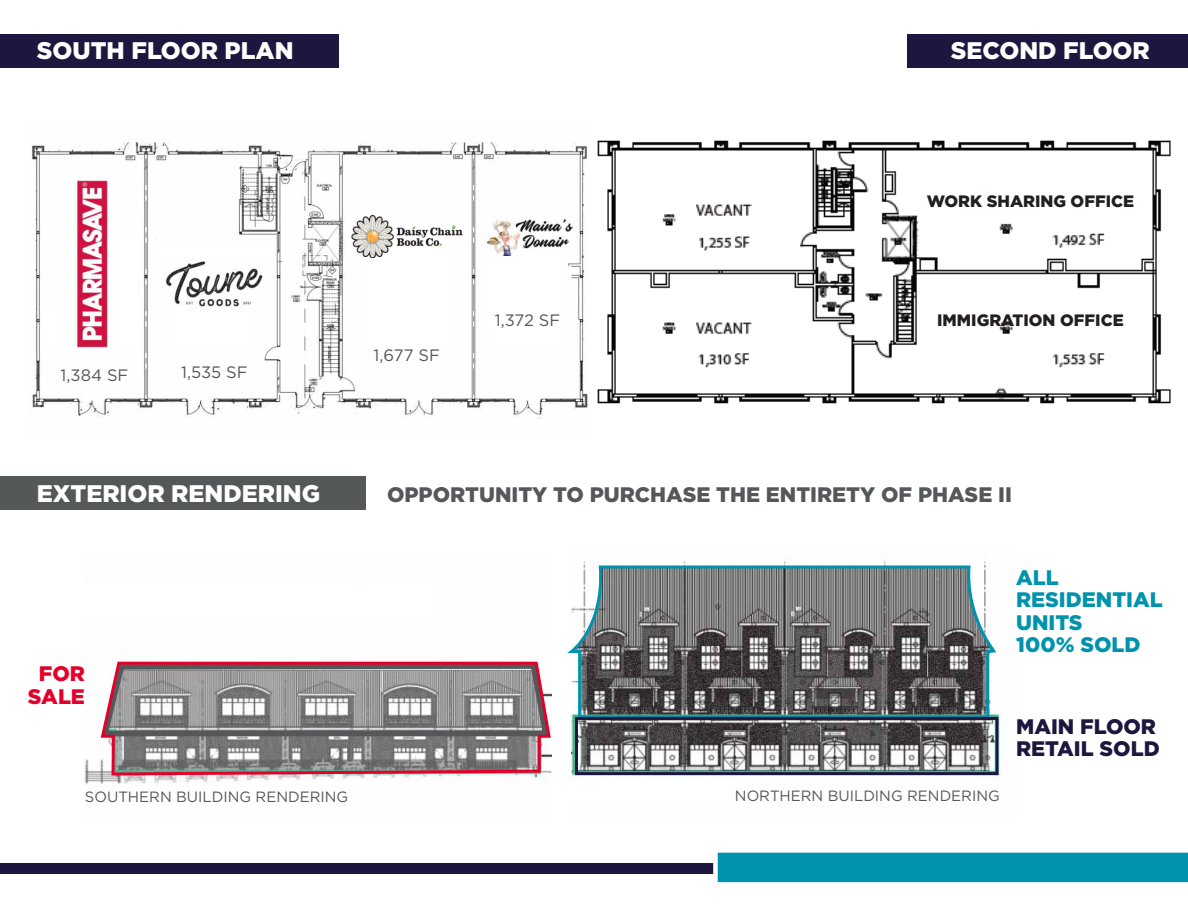
<style>
.page{position:relative;width:1188px;height:918px;background:#fff}
.page>*{position:absolute;margin:0;border:0;box-sizing:border-box;transform-origin:0 0}
.t1{font:900 24px "Gotham";color:#fff}
.t2{font:900 21px "Gotham";color:#545859}
.t3{font:900 21px/22.5px "Gotham";color:#0093ad}
.t4{font:900 21px/22.5px "Gotham";color:#1d1740}
.t5{font:900 21px "Gotham";color:#e4002b}
.t6{font:900 16.5px "Gotham";color:#231f20}
.t7{font:16.5px "Gotham";color:#545859}
.t8{font:14.85px "Gotham";color:#545859}
</style>
<div class="page">
<img style="left:572px;top:561px;width:430px;height:216px">
<svg style="left:569px;top:564px;width:430px;height:153px;background:#6f7375"></svg>
<div style="left:575px;top:717px;width:424px;height:58px;border:3px solid #1d1740"></div>
<div style="left:0;top:863px;width:1188px;height:10px;background:#1d1740"></div>
<svg style="left:713px;top:852px;width:475px;height:31px;background:#0e99b1"></svg>
<div style="left:0;top:476px;width:366px;height:34px;background:#545859"></div>
<div style="left:0;top:34px;width:339px;height:34px;background:#1d1740"></div>
<div style="left:907px;top:34px;width:281px;height:34px;background:#1d1740"></div>
<img style="left:597px;top:140px;width:574px;height:264px">
<img style="left:32px;top:142px;width:557px;height:277px">
<div style="left:50px;top:235px;width:87px;height:114px;background:#fff"></div>
<div style="left:154px;top:243px;width:118px;height:73px;background:#fff"></div>
<div style="left:486px;top:254px;width:80px;height:73px;background:#fff"></div>
<div style="left:48px;top:316px;width:76px;height:33px;background:#fff"></div>
<div style="left:172px;top:316px;width:76px;height:33px;background:#fff"></div>
<div style="left:490px;top:311px;width:76px;height:32px;background:#fff"></div>
<div style="left:363px;top:238px;width:87px;height:111px;background:#fff"></div>
<img style="left:63px;top:179px;width:57px;height:169px">
<img style="left:166px;top:261px;width:97px;height:46px">
<img style="left:485px;top:216px;width:90px;height:39px">
<img style="left:349px;top:214px;width:116px;height:43px">
<img style="left:85px;top:659px;width:461px;height:125px">
<svg style="left:98px;top:660px;width:521px;height:79px"></svg>
<svg style="left:99px;top:660px;width:454px;height:117px;background:#9c9093"></svg>
<div style="left:1040px;top:196px;width:72px;height:21px;background:#fff"></div>
<div style="left:1040px;top:316px;width:72px;height:21px;background:#fff"></div>
<p class="t1" style="left:37px;top:34px;width:258px">SOUTH FLOOR PLAN</p>
<p class="t1" style="left:951px;top:34px;width:201px">SECOND FLOOR</p>
<p class="t6" style="left:927px;top:190px;width:209px">WORK SHARING OFFICE</p>
<p class="t7" style="left:61px;top:364px;width:69px">1,384 SF</p>
<p class="t7" style="left:181px;top:362px;width:68px">1,535 SF</p>
<p class="t7" style="left:374px;top:345px;width:68px">1,677 SF</p>
<p class="t7" style="left:495px;top:310px;width:67px">1,372 SF</p>
<p class="t6" style="left:937px;top:309px;width:188px">IMMIGRATION OFFICE</p>
<p class="t1" style="left:37px;top:477px;width:285px">EXTERIOR RENDERING</p>
<p class="t5" style="left:39px;top:659px;width:48px">FOR</p>
<p class="t5" style="left:28px;top:682px;width:59px">SALE</p>
<p class="t8" style="left:85px;top:788px;width:265px">SOUTHERN BUILDING RENDERING</p>
<p class="t2" style="left:387px;top:480px;width:626px">OPPORTUNITY TO PURCHASE THE ENTIRETY OF PHASE II</p>
<p class="t3" style="left:1016px;top:566px;width:148px">ALL<br>RESIDENTIAL<br>UNITS<br>100% SOLD</p>
<p class="t8" style="left:735px;top:786px;width:266px">NORTHERN BUILDING RENDERING</p>
<p class="t4" style="left:1016px;top:715px;width:145px">MAIN FLOOR<br>RETAIL SOLD</p>
</div>
